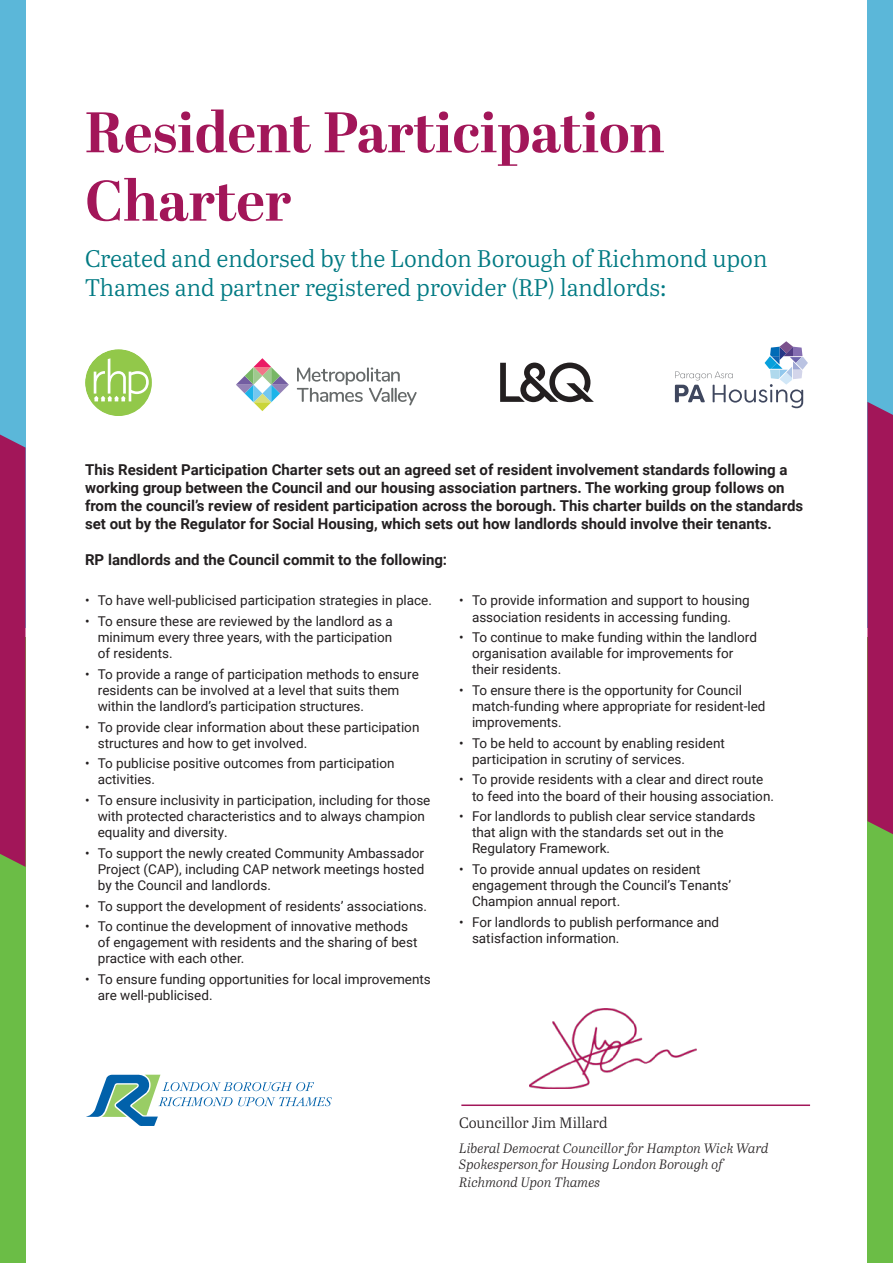
<style>
.page{position:relative;width:893px;height:1263px;background:#fff}
.page>*{position:absolute;margin:0;border:0;box-sizing:border-box;transform-origin:0 0}
.t1{font:700 57px/68.4px "Abril Display";color:#a21659}
.P1{font:24px/28.8px "Abril Text Lt";color:#007a83}
.P1-2{font:700 15px/18px "Roboto";color:#231f20}
.t2{font:15px "Abril Text Lt";color:#231f20}
.t3{font:13.5px/16.2px "Roboto";color:#231f20}
.t4{font:italic 13.5px/16.2px "Abril Text Lt";color:#231f20}
</style>
<div class="page">
<svg style="left:675px;top:341px;width:133px;height:67px"></svg>
<svg style="left:500px;top:363px;width:94px;height:39px"></svg>
<svg style="left:297px;top:367px;width:120px;height:38px"></svg>
<svg style="left:236px;top:358px;width:53px;height:53px"></svg>
<svg style="left:85px;top:349px;width:67px;height:67px"></svg>
<div style="left:0;top:0;width:26px;height:627px;background:#5bb7d9"></div>
<div style="left:868px;top:0;width:25px;height:627px;background:#5bb7d9"></div>
<div style="left:0;top:638px;width:26px;height:625px;background:#6bbd46"></div>
<div style="left:867px;top:638px;width:26px;height:625px;background:#6bbd46"></div>
<div style="left:0;top:434px;width:26px;height:433px;background:#a21659"></div>
<svg style="left:867px;top:402px;width:26px;height:432px;background:#9d205c"></svg>
<img style="left:529px;top:1008px;width:167px;height:81px">
<hr style="left:461px;top:1104px;width:349px;height:2px;background:#a21659">
<svg style="left:86px;top:1075px;width:246px;height:51px"></svg>
<p class="t1" style="left:85px;top:101px;width:581px">Resident Participation<br>Charter</p>
<p class="P1" style="left:85px;top:244px;width:684px">Created and endorsed by the London Borough of Richmond upon<br>Thames and partner registered provider (RP) landlords:</p>
<p class="P1-2" style="left:85px;top:460px;width:720px">This Resident Participation Charter sets out an agreed set of resident involvement standards following a working group between the Council and our housing association partners. The working group follows on from the council’s review of resident participation across the borough. This charter builds on the standards set out by the Regulator for Social Housing, which sets out how landlords should involve their tenants.</p>
<p class="P1-2" style="left:85px;top:550px;width:364px">RP landlords and the Council commit to the following:</p>
<p class="t3" style="left:85px;top:592px;width:348px">• To have well-publicised participation strategies in place.</p>
<p class="t3" style="left:98px;top:612px;width:297px;text-align:justify;text-indent:-13px">• To ensure these are reviewed by the landlord as a minimum every three years, with the participation of residents.</p>
<p class="t3" style="left:98px;top:665px;width:322px;text-indent:-13px">• To provide a range of participation methods to ensure residents can be involved at a level that suits them within the landlord’s participation structures.</p>
<p class="t3" style="left:98px;top:718px;width:323px;text-indent:-13px">• To provide clear information about these participation structures and how to get involved.</p>
<p class="t3" style="left:98px;top:755px;width:298px;text-indent:-13px">• To publicise positive outcomes from participation activities.</p>
<p class="t3" style="left:98px;top:791px;width:334px;text-indent:-13px">• To ensure inclusivity in participation, including for those with protected characteristics and to always champion equality and diversity.</p>
<p class="t3" style="left:98px;top:844px;width:328px;text-align:justify;text-indent:-13px">• To support the newly created Community Ambassador Project (CAP), including CAP network meetings hosted by the Council and landlords.</p>
<p class="t3" style="left:85px;top:897px;width:343px">• To support the development of residents’ associations.</p>
<p class="t3" style="left:98px;top:917px;width:321px;text-indent:-13px">• To continue the development of innovative methods of engagement with residents and the sharing of best practice with each other.</p>
<p class="t3" style="left:98px;top:970px;width:335px;text-indent:-13px">• To ensure funding opportunities for local improvements are well-publicised.</p>
<p class="t3" style="left:459px;top:592px;width:292px;text-align:center">• To provide information and support to housing association residents in accessing funding.</p>
<p class="t3" style="left:472px;top:629px;width:286px;text-indent:-13px">• To continue to make funding within the landlord organisation available for improvements for their residents.</p>
<p class="t3" style="left:472px;top:681px;width:295px;text-indent:-13px">• To ensure there is the opportunity for Council match-funding where appropriate for resident-led improvements.</p>
<p class="t3" style="left:472px;top:734px;width:254px;text-indent:-13px">• To be held to account by enabling resident participation in scrutiny of services.</p>
<p class="t3" style="left:472px;top:771px;width:303px;text-indent:-13px">• To provide residents with a clear and direct route to feed into the board of their housing association.</p>
<p class="t3" style="left:472px;top:808px;width:285px;text-indent:-13px">• For landlords to publish clear service standards that align with the standards set out in the<br>Regulatory Framework.</p>
<p class="t3" style="left:472px;top:860px;width:261px;text-indent:-13px">• To provide annual updates on resident engagement through the Council’s Tenants’<br>Champion annual report.</p>
<p class="t3" style="left:472px;top:913px;width:249px;text-indent:-13px">• For landlords to publish performance and satisfaction information.</p>
<p class="t2" style="left:459px;top:1112px;width:150px">Councillor Jim Millard</p>
<p class="t4" style="left:459px;top:1140px;width:311px">Liberal Democrat Councillor for Hampton Wick Ward<br>Spokesperson for Housing London Borough of</p>
<p class="t4" style="left:459px;top:1174px;width:143px">Richmond Upon Thames</p>
</div>
